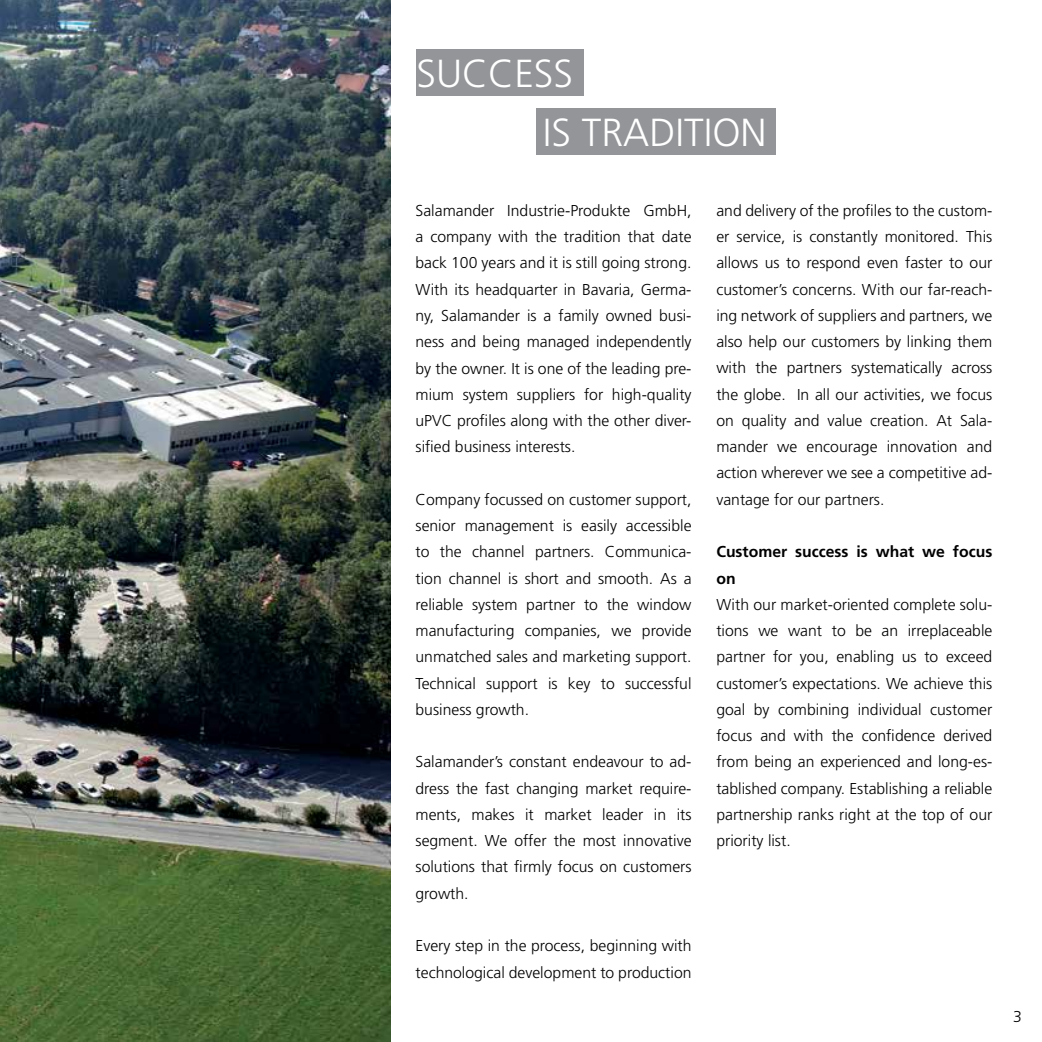
<style>
.page{position:relative;width:1042px;height:1042px;background:#fff}
.page>*{position:absolute;margin:0;border:0;box-sizing:border-box;transform-origin:0 0}
.t1{font:300 39.02px "Frutiger LT";color:#fff}
.t2{font:300 15.75px/26.2px "Frutiger LT";color:#000;text-align:justify}
.t3{font:700 15.75px/26.2px "Frutiger LT";color:#000}
</style>
<div class="page">
<img style="left:0;top:0;width:391px;height:1042px">
<div style="left:537px;top:108px;width:239px;height:46px;background:#939598"></div>
<div style="left:415px;top:50px;width:168px;height:46px;background:#939598"></div>
<h1 class="t1" style="left:416px;top:51px;width:158px">SUCCESS</h1>
<h1 class="t1" style="left:543px;top:110px;width:225px">IS TRADITION</h1>
<p class="t2" style="left:415px;top:198px;width:277px">Salamander Industrie-Produkte GmbH, a company with the tradition that date back 100 years and it is still going strong.<br>With its headquarter in Bavaria, Germa&shy;ny, Salamander is a family owned busi&shy;ness and being managed independently by the owner. It is one of the leading pre&shy;mium system suppliers for high-quality uPVC profiles along with the other diver&shy;sified business interests.</p>
<p class="t2" style="left:415px;top:486px;width:277px">Company focussed on customer support, senior management is easily accessible to the channel partners. Communica&shy;tion channel is short and smooth. As a reliable system partner to the window manufacturing companies, we provide unmatched sales and marketing support.<br>Technical support is key to successful business growth.</p>
<p class="t2" style="left:415px;top:749px;width:277px">Salamander’s constant endeavour to ad&shy;dress the fast changing market require&shy;ments, makes it market leader in its segment. We offer the most innovative solutions that firmly focus on customers growth.</p>
<p class="t2" style="left:415px;top:933px;width:277px">Every step in the process, beginning with technological development to production</p>
<p class="t2" style="left:716px;top:197px;width:277px">and delivery of the profiles to the custom&shy;er service, is constantly monitored. This allows us to respond even faster to our customer’s concerns. With our far-reach&shy;ing network of suppliers and partners, we also help our customers by linking them with the partners systematically across the globe. In all our activities, we focus on quality and value creation. At Sala&shy;mander we encourage innovation and action wherever we see a competitive ad&shy;vantage for our partners.</p>
<p class="t3" style="left:716px;top:539px;width:277px">Customer success is what we focus on</p>
<p class="t2" style="left:716px;top:591px;width:277px">With our market-oriented complete solu&shy;tions we want to be an irreplaceable partner for you, enabling us to exceed customer’s expectations. We achieve this goal by combining individual customer focus and with the confidence derived from being an experienced and long-es&shy;tablished company. Establishing a reliable partnership ranks right at the top of our priority list.</p>
<p class="t2" style="left:1013px;top:1003px;width:10px">3</p>
</div>
